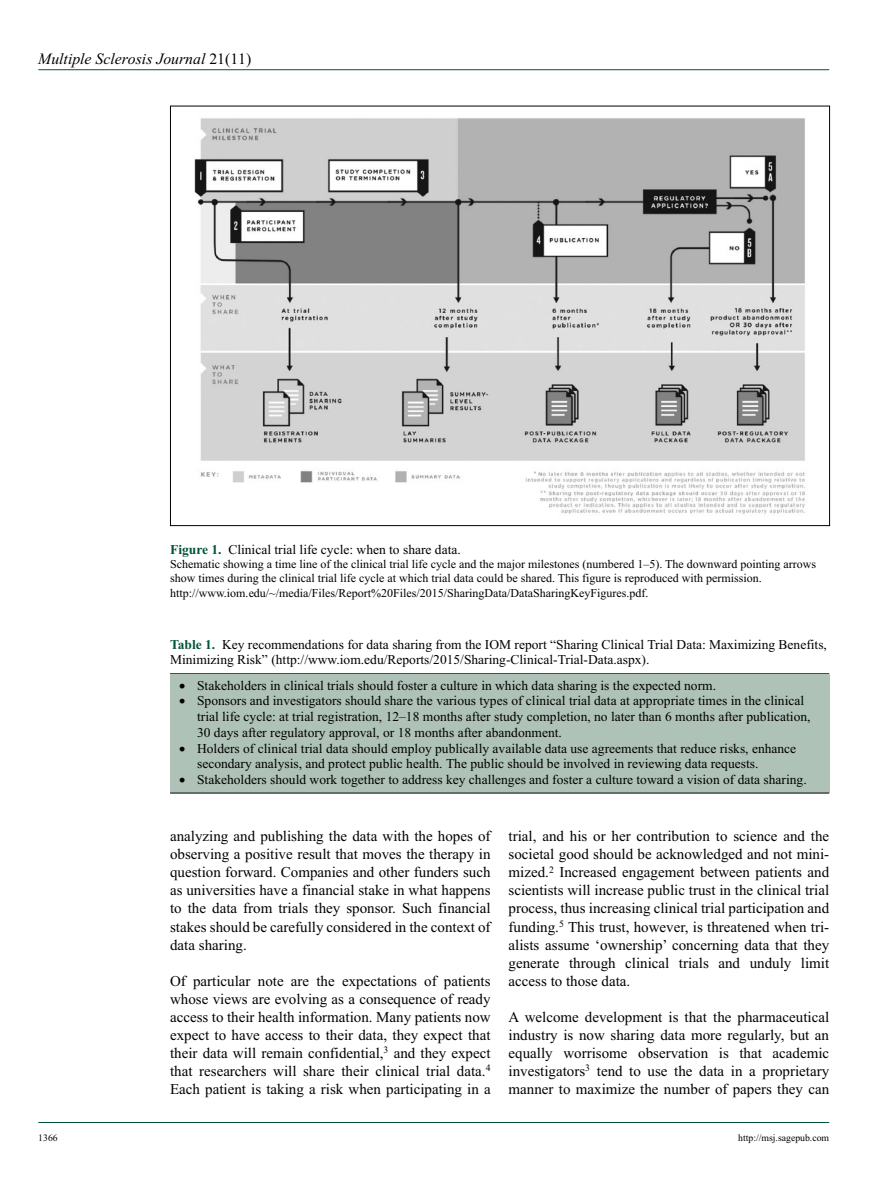
<style>
.page{position:relative;width:893px;height:1191px;background:#fff}
.page>*{position:absolute;margin:0;border:0;box-sizing:border-box;transform-origin:0 0}
.t1{font:italic 15.75px "Times New Roman";color:#000}
.t2{font:15px/18px "Times New Roman";color:#000;text-align:justify}
.t3{font:13.5px/15.8px "Times New Roman";color:#000}
.t4{font:12px/14.2px "Times New Roman";color:#000}
.t5{font:9.75px "Times New Roman";color:#000}
.s1{font-style:normal}
.s2{font-weight:700;color:#005437}
</style>
<div class="page">
<hr style="left:38px;top:69px;width:791px;height:1px;background:#005437">
<hr style="left:38px;top:1122px;width:791px;height:1px;background:#005437">
<img style="left:194px;top:118px;width:611px;height:396px">
<hr style="left:170px;top:673px;width:659px;height:1px;background:#000">
<div style="left:170px;top:674px;width:659px;height:119px;background:#afc2b8"></div>
<hr style="left:170px;top:792px;width:659px;height:1px;background:#000">
<p class="t1" style="left:38px;top:50px;width:215px">Multiple Sclerosis Journal <span class="s1">21(11)</span></p>
<p class="t3" style="left:170px;top:541px;width:292px"><span class="s2">Figure 1.</span> Clinical trial life cycle: when to share data.</p>
<p class="t4" style="left:170px;top:557px;width:648px">Schematic showing a time line of the clinical trial life cycle and the major milestones (numbered 1–5). The downward pointing arrows show times during the clinical trial life cycle at which trial data could be shared. This figure is reproduced with permission. http://www.iom.edu/~/media/Files/Report%20Files/2015/SharingData/DataSharingKeyFigures.pdf.</p>
<p class="t3" style="left:170px;top:636px;width:658px"><span class="s2">Table 1.</span> Key recommendations for data sharing from the IOM report “Sharing Clinical Trial Data: Maximizing Benefits,<br>Minimizing Risk” (http://www.iom.edu/Reports/2015/Sharing-Clinical-Trial-Data.aspx).</p>
<p class="t3" style="left:179px;top:677px;width:538px">• Stakeholders in clinical trials should foster a culture in which data sharing is the expected norm.</p>
<p class="t3" style="left:197px;top:693px;width:615px;text-indent:-18px">• Sponsors and investigators should share the various types of clinical trial data at appropriate times in the clinical trial life cycle: at trial registration, 12–18 months after study completion, no later than 6 months after publication,<br>30 days after regulatory approval, or 18 months after abandonment.</p>
<p class="t3" style="left:197px;top:740px;width:601px;text-indent:-18px">• Holders of clinical trial data should employ publically available data use agreements that reduce risks, enhance secondary analysis, and protect public health. The public should be involved in reviewing data requests.</p>
<p class="t3" style="left:179px;top:771px;width:629px">• Stakeholders should work together to address key challenges and foster a culture toward a vision of data sharing.</p>
<p class="t2" style="left:170px;top:827px;width:322px">analyzing and publishing the data with the hopes of observing a positive result that moves the therapy in question forward. Companies and other funders such as universities have a financial stake in what happens to the data from trials they sponsor. Such financial stakes should be carefully considered in the context of data sharing.</p>
<p class="t2" style="left:170px;top:971px;width:322px">Of particular note are the expectations of patients whose views are evolving as a consequence of ready access to their health information. Many patients now expect to have access to their data, they expect that their data will remain confidential,<sup>3</sup> and they expect that researchers will share their clinical trial data.<sup>4<br></sup>Each patient is taking a risk when participating in a</p>
<p class="t2" style="left:509px;top:827px;width:322px">trial, and his or her contribution to science and the societal good should be acknowledged and not mini&shy;mized.<sup>2</sup> Increased engagement between patients and scientists will increase public trust in the clinical trial process, thus increasing clinical trial participation and funding.<sup>5</sup> This trust, however, is threatened when tri&shy;alists assume ‘ownership’ concerning data that they generate through clinical trials and unduly limit access to those data.</p>
<p class="t2" style="left:509px;top:1007px;width:322px">A welcome development is that the pharmaceutical industry is now sharing data more regularly, but an equally worrisome observation is that academic investigators<sup>3</sup> tend to use the data in a proprietary manner to maximize the number of papers they can</p>
<p class="t5" style="left:38px;top:1132px;width:21px">1366</p>
<p class="t5" style="left:738px;top:1132px;width:93px">http://msj.sagepub.com</p>
</div>
